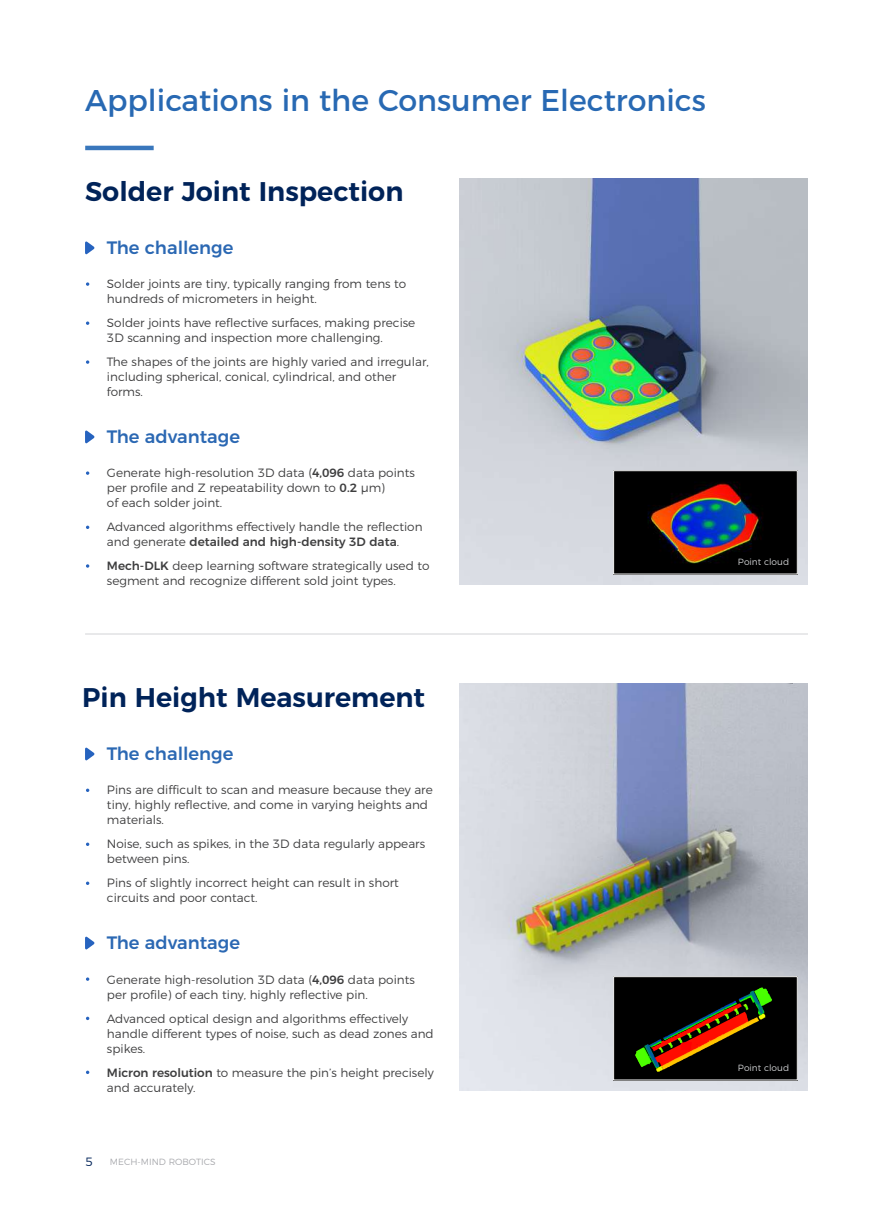
<style>
.page{position:relative;width:893px;height:1212px;background:#fff}
.page>*{position:absolute;margin:0;border:0;box-sizing:border-box;transform-origin:0 0}
.t1{font:30px "Montserrat";color:#2869b3}
.t2{font:600 27px "Montserrat";color:#002359}
.t3{font:500 18px "Montserrat";color:#2b68b3}
.t4{font:300 12px/15px "Montserrat";color:#3e3e3f}
.t5{font:300 12px "Montserrat";color:#002359}
.t6{font:300 9px "Montserrat";color:#d1d2d4}
.t7{font:300 9px "Montserrat";color:#a8a9ad}
.s1{font-weight:500}
</style>
<div class="page">
<hr style="left:85px;top:633px;width:723px;height:2px;background:#e1e2e4">
<img style="left:459px;top:684px;width:349px;height:406px">
<img style="left:615px;top:978px;width:180px;height:100px">
<div style="left:613px;top:976px;width:184px;height:104px;border:1px solid #fff"></div>
<svg style="left:86px;top:788px;width:3px;height:4px"></svg>
<svg style="left:86px;top:881px;width:3px;height:4px"></svg>
<svg style="left:86px;top:842px;width:3px;height:4px"></svg>
<svg style="left:85px;top:747px;width:10px;height:13px"></svg>
<svg style="left:86px;top:977px;width:3px;height:4px"></svg>
<svg style="left:85px;top:936px;width:10px;height:13px"></svg>
<hr style="left:85px;top:146px;width:69px;height:4px;background:#3977bc">
<svg style="left:85px;top:241px;width:10px;height:13px"></svg>
<svg style="left:86px;top:282px;width:3px;height:4px"></svg>
<svg style="left:86px;top:321px;width:3px;height:4px"></svg>
<svg style="left:86px;top:360px;width:3px;height:4px"></svg>
<svg style="left:86px;top:564px;width:3px;height:4px"></svg>
<svg style="left:86px;top:471px;width:3px;height:4px"></svg>
<svg style="left:85px;top:430px;width:10px;height:13px"></svg>
<img style="left:459px;top:178px;width:349px;height:407px">
<img style="left:615px;top:472px;width:180px;height:100px">
<div style="left:613px;top:470px;width:184px;height:104px;border:1px solid #fff"></div>
<h1 class="t1" style="left:85px;top:76px;width:622px">Applications in the Consumer Electronics</h1>
<h2 class="t2" style="left:85px;top:169px;width:320px">Solder Joint Inspection</h2>
<h3 class="t3" style="left:107px;top:233px;width:128px">The challenge</h3>
<p class="t4" style="left:107px;top:276px;width:301px">Solder joints are tiny, typically ranging from tens to hundreds of micrometers in height.</p>
<p class="t4" style="left:107px;top:315px;width:310px">Solder joints have reflective surfaces, making precise<br>3D scanning and inspection more challenging.</p>
<p class="t4" style="left:107px;top:354px;width:323px">The shapes of the joints are highly varied and irregular, including spherical, conical, cylindrical, and other forms.</p>
<h3 class="t3" style="left:107px;top:422px;width:135px">The advantage</h3>
<p class="t4" style="left:107px;top:465px;width:309px">Generate high-resolution 3D data (<span class="s1">4,096</span> data points per profile and Z repeatability down to <span class="s1">0.2</span> μm)<br>of each solder joint.</p>
<p class="t4" style="left:107px;top:519px;width:317px">Advanced algorithms effectively handle the reflection and generate <span class="s1">detailed and high-density 3D data</span>.</p>
<p class="t4" style="left:107px;top:558px;width:324px"><span class="s1">Mech-DLK</span> deep learning software strategically used to segment and recognize different sold joint types.</p>
<p class="t6" style="left:738px;top:554px;width:53px">Point cloud</p>
<h2 class="t2" style="left:82px;top:675px;width:344px">Pin Height Measurement</h2>
<h3 class="t3" style="left:107px;top:739px;width:128px">The challenge</h3>
<p class="t4" style="left:107px;top:782px;width:327px">Pins are difficult to scan and measure because they are tiny, highly reflective, and come in varying heights and materials.</p>
<p class="t4" style="left:107px;top:836px;width:320px">Noise, such as spikes, in the 3D data regularly appears between pins.</p>
<p class="t4" style="left:107px;top:875px;width:293px">Pins of slightly incorrect height can result in short circuits and poor contact.</p>
<h3 class="t3" style="left:107px;top:928px;width:135px">The advantage</h3>
<p class="t4" style="left:107px;top:971px;width:309px">Generate high-resolution 3D data (<span class="s1">4,096</span> data points per profile) of each tiny, highly reflective pin.</p>
<p class="t4" style="left:107px;top:1010px;width:328px">Advanced optical design and algorithms effectively handle different types of noise, such as dead zones and spikes.</p>
<p class="t4" style="left:107px;top:1064px;width:328px"><span class="s1">Micron resolution</span> to measure the pin’s height precisely and accurately.</p>
<p class="t5" style="left:85px;top:1152px;width:9px">5</p>
<p class="t7" style="left:110px;top:1155px;width:107px">MECH-MIND ROBOTICS</p>
<p class="t6" style="left:738px;top:1060px;width:53px">Point cloud</p>
</div>
